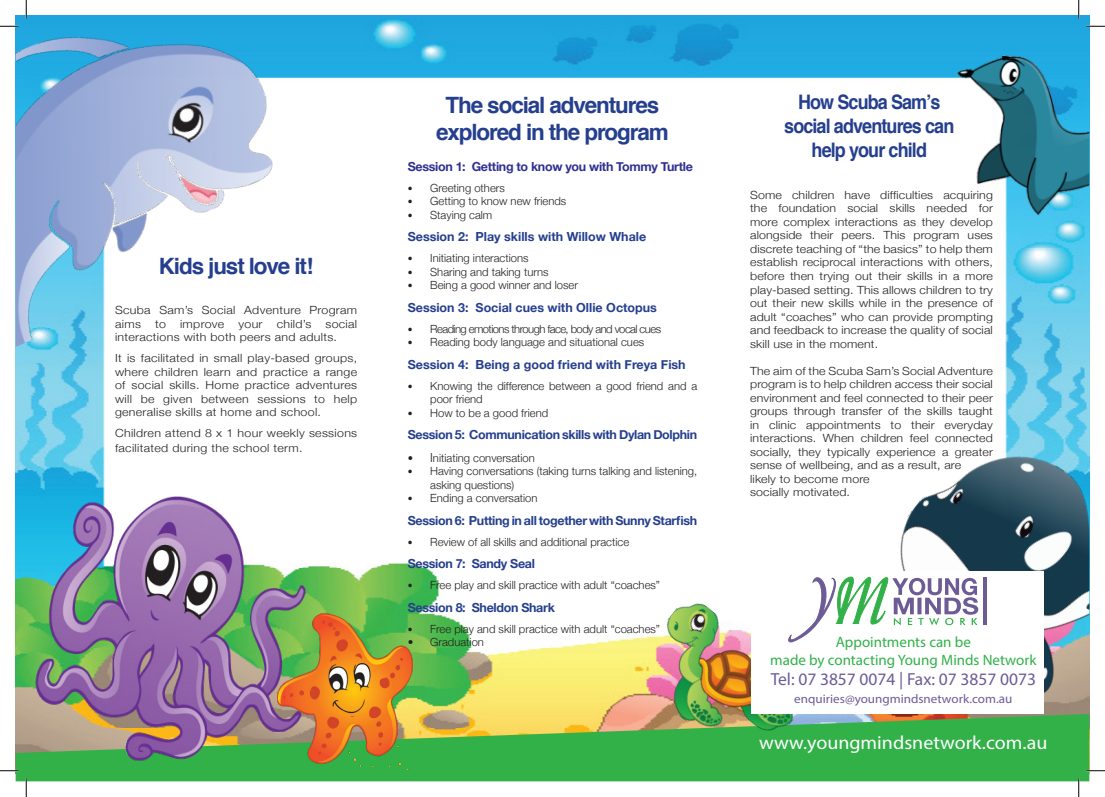
<style>
.page{position:relative;width:1105px;height:797px;background:#fff}
.page>*{position:absolute;margin:0;border:0;box-sizing:border-box;transform-origin:0 0}
.t1{font:700 22.5px "Helvetica";letter-spacing:-.05em;color:#253f8e}
.t2{font:700 20px "Helvetica";letter-spacing:-.05em;color:#253f8e;scale:.9 1}
.t3{font:19px "Myriad Pro";color:#fff;scale:1.05 1}
.t4{font:17.5px "Myriad Pro";color:#6d5b96}
.t5{font:15px "Myriad Pro";color:#32b149}
.t6{font:700 12.5px "Helvetica Neue";letter-spacing:-.025em;color:#253f8e}
.t7{font:700 12.5px "Helvetica Neue";color:#253f8e}
.t8{font:700 12.5px "Helvetica Neue";letter-spacing:-.025em;color:#2e3092}
.t9{font:12.5px "Myriad Pro";color:#6d5b96;scale:1.05 1}
.t10{font:900 12.5px "Helvetica";color:#231f20}
.t11{font:300 11.25px/13.5px "Helvetica Neue";color:#231f20;text-align:justify;scale:1.1 1}
.t12{font:300 11.25px/13.5px "Helvetica Neue";color:#231f20}
.t13{font:300 11.25px/13.5px "Helvetica Neue";letter-spacing:.025em;color:#231f20;scale:1.1 1}
.t14{font:300 11.25px "Helvetica Neue";letter-spacing:-.05em;color:#231f20}
.t15{font:900 11.25px "Helvetica";color:#231f20}
.s1{font-size:12.5px}
.s2{font-size:13.12px}
</style>
<div class="page">
<img style="left:16px;top:16px;width:1073px;height:698px">
<svg style="left:16px;top:714px;width:1073px;height:67px;fill:#32b149"></svg>
<img style="left:277px;top:613px;width:135px;height:156px">
<img style="left:16px;top:16px;width:302px;height:331px">
<img style="left:16px;top:497px;width:289px;height:263px">
<img style="left:931px;top:773px;width:48px;height:8px">
<img style="left:939px;top:49px;width:150px;height:175px">
<img style="left:625px;top:592px;width:190px;height:180px">
<img style="left:848px;top:395px;width:241px;height:363px">
<div style="left:751px;top:571px;width:292px;height:143px;background:#fff"></div>
<hr style="left:983px;top:577px;width:3px;height:48px;background:#6d5b96">
<svg style="left:786px;top:570px;width:192px;height:73px"></svg>
<svg style="left:0;top:25px;width:19px;height:2px"></svg>
<svg style="left:1086px;top:25px;width:19px;height:2px"></svg>
<svg style="left:0;top:770px;width:19px;height:1px"></svg>
<svg style="left:1086px;top:770px;width:19px;height:1px"></svg>
<svg style="left:25px;top:0;width:2px;height:19px"></svg>
<svg style="left:25px;top:778px;width:2px;height:19px"></svg>
<svg style="left:1078px;top:0;width:1px;height:19px"></svg>
<svg style="left:1078px;top:778px;width:1px;height:19px"></svg>
<p class="t1" style="left:159px;top:252px;width:156px">Kids just love it!</p>
<p class="t13" style="left:115px;top:303px;width:222px">Scuba Sam’s Social Adventure Program aims</p>
<p class="t13" style="left:115px;top:317px;width:222px;text-indent:210px">social interactions with both peers and adults.</p>
<p class="t11" style="left:115px;top:351px;width:222px">It is facilitated in small play-based groups, where children learn and practice a range of social skills. Home practice adventures will be given between sessions to help generalise skills at home and school.</p>
<p class="t13" style="left:115px;top:425px;width:222px;line-height:15px">Children attend 8 x 1 hour weekly sessions facilitated during the school term.</p>
<p class="t11" style="left:155px;top:317px;width:11px">to</p>
<p class="t13" style="left:180px;top:317px;width:42px">improve</p>
<p class="t11" style="left:238px;top:317px;width:23px">your</p>
<p class="t11" style="left:277px;top:317px;width:33px">child’s</p>
<p class="t1" style="left:446px;top:91px;width:215px">The social adventures</p>
<p class="t1" style="left:436px;top:118px;width:234px">explored in the program</p>
<p class="t8" style="left:408px;top:158px;width:287px">Session 1: Getting to know you with Tommy Turtle</p>
<p class="t15" style="left:408px;top:184px;width:7px">Ç</p>
<p class="t12" style="left:430px;top:180px;width:76px">Greeting others</p>
<p class="t15" style="left:408px;top:197px;width:7px">Ç</p>
<p class="t12" style="left:430px;top:194px;width:138px">Getting to know new friends</p>
<p class="t15" style="left:408px;top:211px;width:7px">Ç</p>
<p class="t12" style="left:430px;top:207px;width:64px">Staying calm</p>
<p class="t7" style="left:408px;top:229px;width:240px">Session 2: Play skills with Willow Whale</p>
<p class="t15" style="left:408px;top:254px;width:7px">Ç</p>
<p class="t12" style="left:430px;top:251px;width:100px">Initiating interactions</p>
<p class="t15" style="left:408px;top:268px;width:7px">Ç</p>
<p class="t12" style="left:430px;top:264px;width:120px">Sharing and taking turns</p>
<p class="t15" style="left:408px;top:281px;width:7px">Ç</p>
<p class="t12" style="left:430px;top:278px;width:149px">Being a good winner and loser</p>
<p class="t7" style="left:408px;top:299px;width:251px">Session 3: Social cues with Ollie Octopus</p>
<p class="t15" style="left:408px;top:325px;width:7px">Ç</p>
<p class="t14" style="left:430px;top:322px;width:232px">Reading emotions through face, body and vocal cues</p>
<p class="t15" style="left:408px;top:338px;width:7px">Ç</p>
<p class="t12" style="left:430px;top:335px;width:216px">Reading body language and situational cues</p>
<p class="t7" style="left:408px;top:356px;width:279px">Session 4: Being a good friend with Freya Fish</p>
<p class="t15" style="left:408px;top:382px;width:7px">Ç</p>
<p class="t12" style="left:430px;top:378px;width:269px">Knowing the difference between a good friend and a poor friend</p>
<p class="t15" style="left:408px;top:409px;width:7px">Ç</p>
<p class="t12" style="left:430px;top:405px;width:119px">How to be a good friend</p>
<p class="t6" style="left:408px;top:427px;width:291px">Session 5: Communication skills with Dylan Dolphin</p>
<p class="t10" style="left:408px;top:453px;width:7px">Ç</p>
<p class="t12" style="left:430px;top:450px;width:106px"><span class="s1">I</span>nitiating conversation</p>
<p class="t15" style="left:408px;top:467px;width:7px">Ç</p>
<p class="t12" style="left:430px;top:464px;width:269px">Having conversations (taking turns talking and listening, asking questions)</p>
<p class="t15" style="left:408px;top:494px;width:7px">Ç</p>
<p class="t12" style="left:430px;top:491px;width:109px">Ending a conversation</p>
<p class="t6" style="left:408px;top:512px;width:291px">Session 6: Putting in all together with Sunny Starfish</p>
<p class="t15" style="left:408px;top:538px;width:7px">Ç</p>
<p class="t12" style="left:430px;top:534px;width:201px">Review of all skills and additional practice</p>
<p class="t6" style="left:408px;top:556px;width:129px">Session 7: Sandy Seal</p>
<p class="t15" style="left:408px;top:581px;width:7px">Ç</p>
<p class="t12" style="left:430px;top:578px;width:231px">Free play and skill practice with adult “coaches”</p>
<p class="t6" style="left:408px;top:599px;width:149px">Session 8: Sheldon Shark</p>
<p class="t15" style="left:408px;top:625px;width:7px">Ç</p>
<p class="t12" style="left:430px;top:621px;width:231px">Free play and skill practice with adult “coaches”</p>
<p class="t12" style="left:408px;top:635px;width:78px">• Graduation</p>
<p class="t2" style="left:798px;top:89px;width:160px">How Scuba Sam’s</p>
<p class="t2" style="left:784px;top:113px;width:190px">social adventures can</p>
<p class="t2" style="left:811px;top:137px;width:130px">help your child</p>
<p class="t11" style="left:750px;top:188px;width:222px">Some children have difficulties acquiring the foundation social skills needed for more complex interactions as they develop alongside their peers. This program uses discrete teaching of “the basics” to help them establish reciprocal interactions with others, before then trying out their skills in a more play-based setting. This allows children to try out their new skills while in the presence of adult “coaches” who can provide prompting and feedback to increase the quality of social skill use in the moment.</p>
<p class="t11" style="left:750px;top:363px;width:222px">The aim of the Scuba Sam’s Social Adventure program is to help children access their social environment and feel connected to their peer groups through transfer of the skills taught in clinic appointments to their everyday interactions. When children feel connected socially, they typically experience a greater sense of wellbeing, and as a result, are</p>
<p class="t11" style="left:750px;top:471px;width:110px">likely to become more</p>
<p class="t11" style="left:750px;top:485px;width:92px">socially motivated.</p>
<p class="t5" style="left:836px;top:633px;width:137px">Appointments can be</p>
<p class="t5" style="left:770px;top:651px;width:268px">made by contacting Young Minds Network</p>
<p class="t4" style="left:771px;top:668px;width:267px">Tel: 07 3857 0074 | Fax: 07 3857 0073</p>
<p class="t9" style="left:794px;top:691px;width:209px">enquiries@youngmindsnetwork.com<span class="s2">.au</span></p>
<p class="t3" style="left:759px;top:730px;width:276px">www.youngmindsnetwork.com.au</p>
</div>
